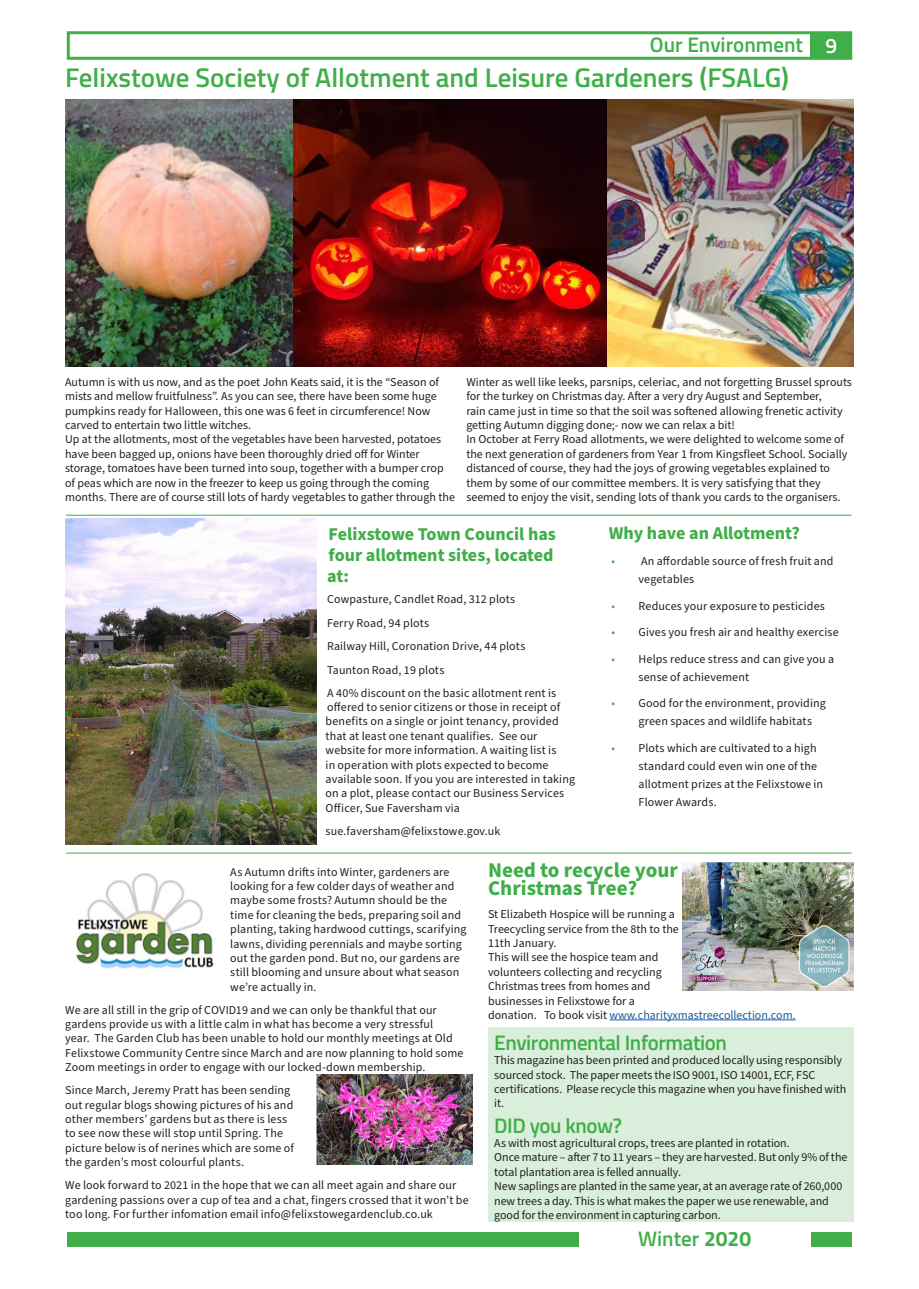
<style>
.page{position:relative;width:919px;height:1289px;background:#fff}
.page>*{position:absolute;margin:0;border:0;box-sizing:border-box;transform-origin:0 0}
._38_Title_gray_Titil{font:600 27px "Titillium Web";color:#40ae49}
._38_Title_gray_Titil-2{font:600 21px "Titillium Web";letter-spacing:-.02em;color:#40ae49}
._8_Content_gray_Sour{font:700 21px/18px "Source Sans Pro";color:#40ae49}
._38_Title_gray_Titil-3{font:600 21px "Titillium Web";color:#40ae49}
.t1{font:600 21px "Titillium Web";color:#fff}
._10_Subtitle_gray_So{font:700 18px/21px "Source Sans Pro";color:#40ae49}
._8_Content_gray_Sour-2{font:700 18px "Source Sans Pro";color:#40ae49}
._8_Content_gray_Sour-3{font:12px/14.4px "Source Sans Pro";letter-spacing:.005em;color:#231f20}
._38_Title_gray_Titil-4{font:12px/14.4px "Source Sans Pro";letter-spacing:-.01em;color:#231f20}
.s1{color:#40ae49}
.s2{color:#175d9e}
.s3{font-weight:700}
</style>
<div class="page">
<div style="left:67px;top:31px;width:785px;height:29px;border:3px solid #40ae49"></div>
<div style="left:810px;top:33px;width:42px;height:25px;background:#40ae49"></div>
<div style="left:68px;top:1232px;width:784px;height:14px;background:#40ae49"></div>
<div style="left:578px;top:1224px;width:232px;height:28px;background:#fff"></div>
<hr style="left:66px;top:515px;width:785px;height:1px;background:#40ae49">
<hr style="left:66px;top:852px;width:785px;height:1px;background:#40ae49">
<div style="left:488px;top:1027px;width:365px;height:195px;background:#d9efdb"></div>
<img style="left:65px;top:100px;width:542px;height:266px">
<img style="left:607px;top:100px;width:246px;height:266px">
<img style="left:65px;top:518px;width:251px;height:326px">
<img style="left:76px;top:873px;width:138px;height:96px">
<img style="left:316px;top:1074px;width:157px;height:89px">
<hr style="left:609px;top:1019px;width:186px;height:1px;background:#175d9e">
<img style="left:682px;top:862px;width:171px;height:128px">
<h2 class="_38_Title_gray_Titil-3" style="left:650px;top:29px;width:155px">Our Environment</h2>
<p class="_38_Title_gray_Titil" style="left:65px;top:58px;width:725px">Felixstowe Society of Allotment and Leisure Gardeners (FSALG)</p>
<h2 class="t1" style="left:825px;top:30px;width:13px">9</h2>
<p class="_8_Content_gray_Sour-3" style="left:65px;top:375px;width:375px">Autumn is with us now, and as the poet John Keats said, it is the “Season of mists and mellow fruitfulness”. As you can see, there have been some huge pumpkins ready for Halloween, this one was 6 feet in circumference! Now carved to entertain two little witches.</p>
<p class="_8_Content_gray_Sour-3" style="left:65px;top:432px;width:391px">Up at the allotments, most of the vegetables have been harvested, potatoes have been bagged up, onions have been thoroughly dried off for Winter storage, tomatoes have been turned into soup, together with a bumper crop of peas which are now in the freezer to keep us going through the coming months. There are of course still lots of hardy vegetables to gather through the</p>
<p class="_8_Content_gray_Sour-3" style="left:466px;top:375px;width:387px">Winter as well like leeks, parsnips, celeriac, and not forgetting Brussel sprouts for the turkey on Christmas day. After a very dry August and September,<br>rain came just in time so that the soil was softened allowing frenetic activity getting Autumn digging done;- now we can relax a bit!</p>
<p class="_8_Content_gray_Sour-3" style="left:466px;top:432px;width:382px">In October at Ferry Road allotments, we were delighted to welcome some of the next generation of gardeners from Year 1 from Kingsfleet School. Socially distanced of course, they had the joys of growing vegetables explained to them by some of our committee members. It is very satisfying that they seemed to enjoy the visit, sending lots of thank you cards to the organisers.</p>
<p class="_10_Subtitle_gray_So" style="left:327px;top:524px;width:230px">Felixstowe Town Council has four allotment sites, located at:</p>
<p class="_8_Content_gray_Sour-3" style="left:327px;top:592px;width:190px">Cowpasture, Candlet Road, 312 plots</p>
<p class="_8_Content_gray_Sour-3" style="left:327px;top:616px;width:104px">Ferry Road, 94 plots</p>
<p class="_8_Content_gray_Sour-3" style="left:327px;top:639px;width:200px">Railway Hill, Coronation Drive, 44 plots</p>
<p class="_8_Content_gray_Sour-3" style="left:327px;top:663px;width:119px">Taunton Road, 19 plots</p>
<p class="_8_Content_gray_Sour-3" style="left:325px;top:685px;width:251px">A 40% discount on the basic allotment rent is offered to senior citizens or those in receipt of benefits on a single or joint tenancy, provided that at least one tenant qualifies. See our website for more information. A waiting list is<br>in operation with plots expected to become available soon. If you you are interested in taking on a plot, please contact our Business Services Officer, Sue Faversham via</p>
<p class="_8_Content_gray_Sour-3" style="left:325px;top:824px;width:176px">sue.faversham@felixstowe.gov.uk</p>
<p class="_8_Content_gray_Sour-2" style="left:608px;top:520px;width:193px">Why have an Allotment?</p>
<p class="_8_Content_gray_Sour-3" style="left:638px;top:552px;width:196px;line-height:18px;text-indent:-27px"><span class="s1">•</span> An affordable source of fresh fruit and vegetables</p>
<p class="_8_Content_gray_Sour-3" style="left:611px;top:599px;width:215px"><span class="s1">•</span> Reduces your exposure to pesticides</p>
<p class="_8_Content_gray_Sour-3" style="left:611px;top:625px;width:228px"><span class="s1">•</span> Gives you fresh air and healthy exercise</p>
<p class="_8_Content_gray_Sour-3" style="left:638px;top:650px;width:197px;line-height:18px;text-indent:-27px"><span class="s1">•</span> Helps reduce stress and can give you a sense of achievement</p>
<p class="_8_Content_gray_Sour-3" style="left:638px;top:694px;width:189px;line-height:18px;text-indent:-27px"><span class="s1">•</span> Good for the environment, providing green spaces and wildlife habitats</p>
<p class="_8_Content_gray_Sour-3" style="left:638px;top:739px;width:186px;line-height:18px;text-indent:-27px"><span class="s1">•</span> Plots which are cultivated to a high standard could even win one of the allotment prizes at the Felixstowe in<br>Flower Awards.</p>
<p class="_8_Content_gray_Sour-3" style="left:230px;top:864px;width:238px">As Autumn drifts into Winter, gardeners are looking for a few colder days of weather and maybe some frosts? Autumn should be the time for cleaning the beds, preparing soil and planting, taking hardwood cuttings, scarifying lawns, dividing perennials and maybe sorting out the garden pond. But no, our gardens are still blooming and unsure about what season we’re actually in.</p>
<p class="_8_Content_gray_Sour-3" style="left:65px;top:1002px;width:400px">We are all still in the grip of COVID19 and we can only be thankful that our gardens provide us with a little calm in what has become a very stressful<br>year. The Garden Club has been unable to hold our monthly meetings at Old Felixstowe Community Centre since March and are now planning to hold some Zoom meetings in order to engage with our locked-down membership.</p>
<p class="_8_Content_gray_Sour-3" style="left:65px;top:1083px;width:230px">Since March, Jeremy Pratt has been sending out regular blogs showing pictures of his and other members’ gardens but as there is less to see now these will stop until Spring. The picture below is of nerines which are some of the garden’s most colourful plants.</p>
<p class="_8_Content_gray_Sour-3" style="left:65px;top:1178px;width:405px">We look forward to 2021 in the hope that we can all meet again and share our gardening passions over a cup of tea and a chat, fingers crossed that it won’t be too long. For further infomation email info@felixstowegardenclub.co.uk</p>
<p class="_8_Content_gray_Sour" style="left:488px;top:861px;width:191px">Need to recycle your<br>Christmas Tree?</p>
<p class="_8_Content_gray_Sour-3" style="left:488px;top:907px;width:192px">St Elizabeth Hospice will be running a<br>Treecycling service from the 8th to the<br>11th January.</p>
<p class="_8_Content_gray_Sour-3" style="left:488px;top:950px;width:309px">This will see the hospice team and<br>volunteers collecting and recycling<br>Christmas trees from homes and<br>businesses in Felixstowe for a<br>donation. To book visit <span class="s2">www.charityxmastreecollection.com.</span></p>
<p class="_38_Title_gray_Titil-2" style="left:494px;top:1026px;width:234px">Environmental Information</p>
<p class="_38_Title_gray_Titil-4" style="left:494px;top:1053px;width:354px">This magazine has been printed and produced locally using responsibly sourced stock. The paper meets the ISO 9001, ISO 14001, ECF, FSC certifications. Please recycle this magazine when you have finished with it.</p>
<p class="_38_Title_gray_Titil-2" style="left:494px;top:1109px;width:129px">DID you know?</p>
<p class="_38_Title_gray_Titil-4" style="left:494px;top:1136px;width:297px">As with most agricultural crops, trees are planted in rotation.</p>
<p class="_38_Title_gray_Titil-4" style="left:494px;top:1150px;width:354px">Once mature – after 7 to 11 years – they are harvested. But only 9% of the total plantation area is felled annually.</p>
<p class="_38_Title_gray_Titil-4" style="left:494px;top:1179px;width:349px">New saplings are planted in the same year, at an average rate of 260,000 new trees a day. This is what makes the paper we use renewable, and good for the environment in capturing carbon.</p>
<h2 class="_38_Title_gray_Titil-2" style="left:638px;top:1222px;width:115px">Winter <span class="s3">2020</span></h2>
</div>
